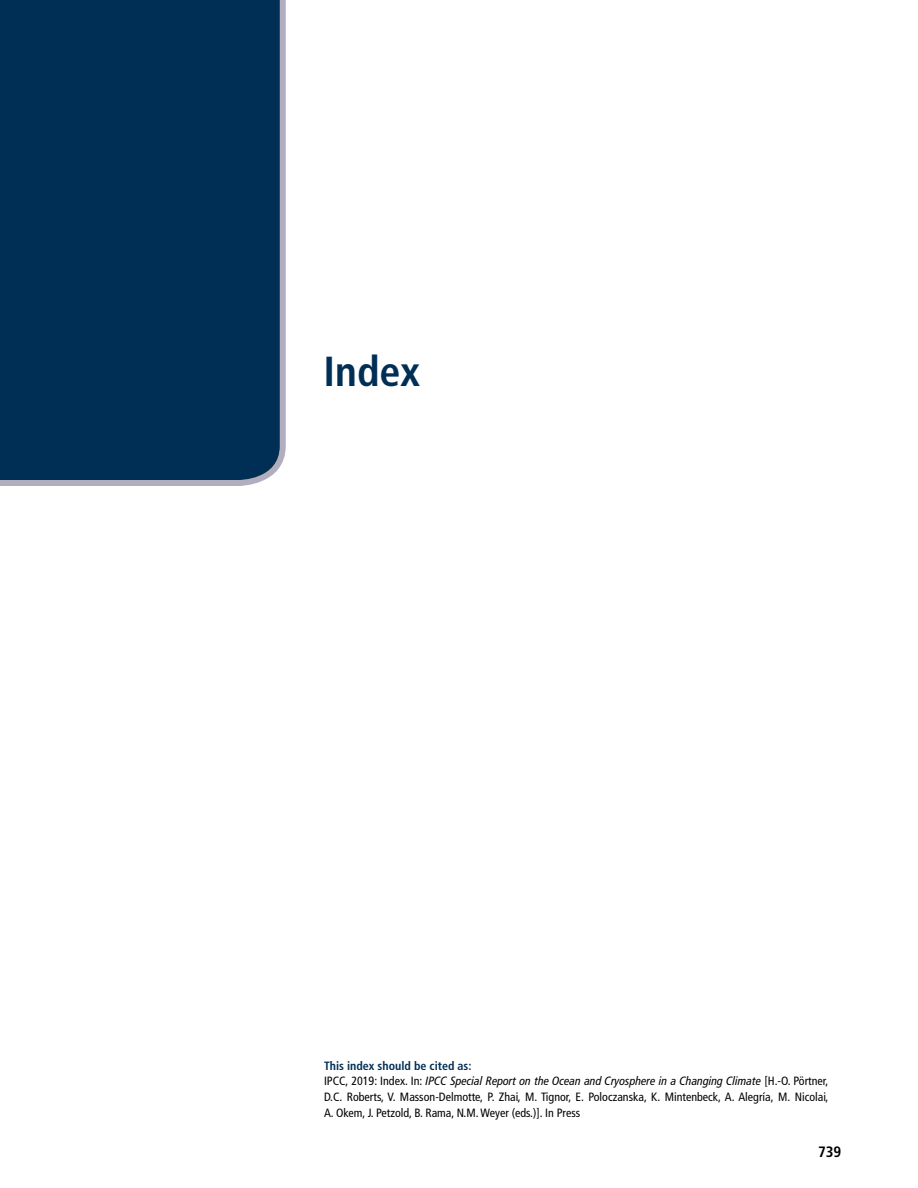
<style>
.page{position:relative;width:918px;height:1188px;background:#fff}
.page>*{position:absolute;margin:0;border:0;box-sizing:border-box;transform-origin:0 0}
.t1{font:700 condensed 42px "Frutiger LT Pro";color:#002f56}
.t2{font:700 condensed 15px "Frutiger LT Pro";color:#000}
.t3{font:condensed 12px/15.8px "Frutiger LT Pro";color:#000}
.s1{font-weight:700;color:#002f56}
.s2{font-style:italic}
</style>
<div class="page">
<svg style="left:0;top:0;width:286px;height:486px"></svg>
<div style="left:0;top:0;width:280px;height:480px;background:#002f56"></div>
<h1 class="t1" style="left:324px;top:347px;width:98px">Index</h1>
<p class="t3" style="left:324px;top:1058px;width:506px"><span class="s1">This index should be cited as:<br></span>IPCC, 2019: Index. In: <span class="s2">IPCC Special Report on the Ocean and Cryosphere in a Changing Climate</span> [H.-O. Pörtner, D.C. Roberts, V. Masson-Delmotte, P. Zhai, M. Tignor, E. Poloczanska, K. Mintenbeck, A. Alegría, M. Nicolai, A. Okem, J. Petzold, B. Rama, N.M. Weyer (eds.)]. In Press</p>
<p class="t2" style="left:818px;top:1143px;width:25px">739</p>
</div>
